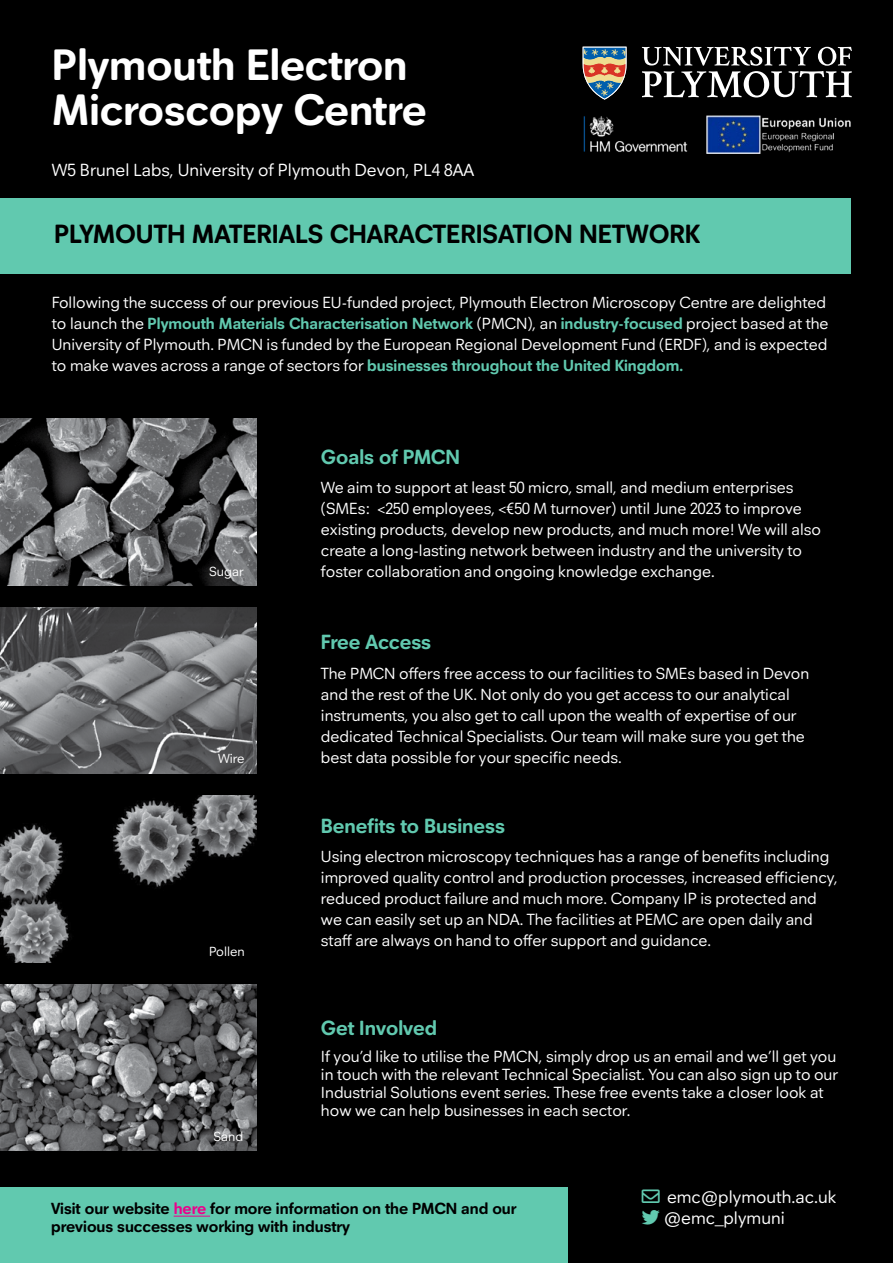
<style>
.page{position:relative;width:893px;height:1263px;background:#000}
.page>*{position:absolute;margin:0;border:0;box-sizing:border-box;transform-origin:0 0}
.t1{font:700 45px/45px "Neuzeitfor Plymouth";color:#fff}
.t2{font:700 27px "Neuzeitfor Plymouth";color:#000}
.t3{font:700 21px "Neuzeitfor Plymouth";color:#61c9af}
.t4{font:18px "Neuzeitfor Plymouth";color:#fff}
.t5{font:16.5px/21px "Neuzeitfor Plymouth";color:#fff}
.t6{font:700 16.5px/18px "Neuzeitfor Plymouth";color:#000}
.t7{font:13.5px "Neuzeitfor Plymouth";color:#fff}
.s1{font-weight:700;color:#61c9af}
.s2{color:#ec008c}
.s3{color:#61c9af}
</style>
<div class="page">
<img style="left:0;top:419px;width:257px;height:166px">
<img style="left:0;top:607px;width:257px;height:167px">
<img style="left:0;top:796px;width:257px;height:166px">
<img style="left:0;top:984px;width:257px;height:167px">
<div style="left:0;top:199px;width:850px;height:75px;background:#61c9af"></div>
<svg style="left:642px;top:47px;width:210px;height:50px"></svg>
<svg style="left:583px;top:47px;width:44px;height:53px"></svg>
<div style="left:0;top:1188px;width:568px;height:75px;background:#61c9af"></div>
<hr style="left:174px;top:1216px;width:36px;height:1px;background:#ec008c">
<img style="left:707px;top:116px;width:144px;height:37px">
<img style="left:583px;top:116px;width:105px;height:36px">
<h1 class="t1" style="left:52px;top:42px;width:376px">Plymouth Electron<br>Microscopy Centre</h1>
<p class="t4" style="left:52px;top:159px;width:424px">W5 Brunel Labs, University of Plymouth Devon, PL4 8AA</p>
<h2 class="t2" style="left:54px;top:217px;width:648px">PLYMOUTH MATERIALS CHARACTERISATION NETWORK</h2>
<p class="t5" style="left:52px;top:292px;width:778px">Following the success of our previous EU-funded project, Plymouth Electron Microscopy Centre are delighted to launch the <span class="s1">Plymouth Materials Characterisation Network</span> (PMCN), an <span class="s1">industry-focused</span> project based at the University of Plymouth. PMCN is funded by the European Regional Development Fund (ERDF), and is expected to make waves across a range of sectors for <span class="s1">businesses throughout the United Kingdom.</span></p>
<p class="t7" style="left:209px;top:563px;width:36px">Sugar</p>
<p class="t7" style="left:218px;top:750px;width:28px">Wire</p>
<p class="t7" style="left:209px;top:943px;width:37px">Pollen</p>
<p class="t7" style="left:213px;top:1129px;width:31px">Sand</p>
<p class="t3" style="left:321px;top:444px;width:140px">Goals of PMCN</p>
<p class="t5" style="left:321px;top:477px;width:502px">We aim to support at least 50 micro, small, and medium enterprises (SMEs: &lt;250 employees, &lt;€50 M turnover) until June 2023 to improve existing products, develop new products, and much more! We will also create a long-lasting network between industry and the university to foster collaboration and ongoing knowledge exchange.</p>
<p class="t3" style="left:321px;top:629px;width:112px">Free Access</p>
<p class="t5" style="left:321px;top:662px;width:490px">The PMCN offers free access to our facilities to SMEs based in Devon and the rest of the UK. Not only do you get access to our analytical instruments, you also get to call upon the wealth of expertise of our dedicated Technical Specialists. Our team will make sure you get the best data possible for your specific needs.</p>
<p class="t3" style="left:321px;top:813px;width:185px">Benefits to Business</p>
<p class="t5" style="left:321px;top:846px;width:518px">Using electron microscopy techniques has a range of benefits including improved quality control and production processes, increased efficiency, reduced product failure and much more. Company IP is protected and we can easily set up an NDA. The facilities at PEMC are open daily and staff are always on hand to offer support and guidance.</p>
<p class="t3" style="left:321px;top:1015px;width:118px">Get Involved</p>
<p class="t5" style="left:321px;top:1047px;width:519px;line-height:18px">If you’d like to utilise the PMCN, simply drop us an email and we’ll get you in touch with the relevant Technical Specialist. You can also sign up to our Industrial Solutions event series. These free events take a closer look at how we can help businesses in each sector.</p>
<p class="t6" style="left:51px;top:1200px;width:467px">Visit our website <span class="s2">here</span> for more information on the PMCN and our previous successes working with industry</p>
<p class="t4" style="left:642px;top:1186px;width:196px"><span class="s3">■❖●□</span> emc@plymouth.ac.uk</p>
<p class="t4" style="left:642px;top:1207px;width:144px"><span class="s3">▼▼</span> @emc_plymuni</p>
</div>
